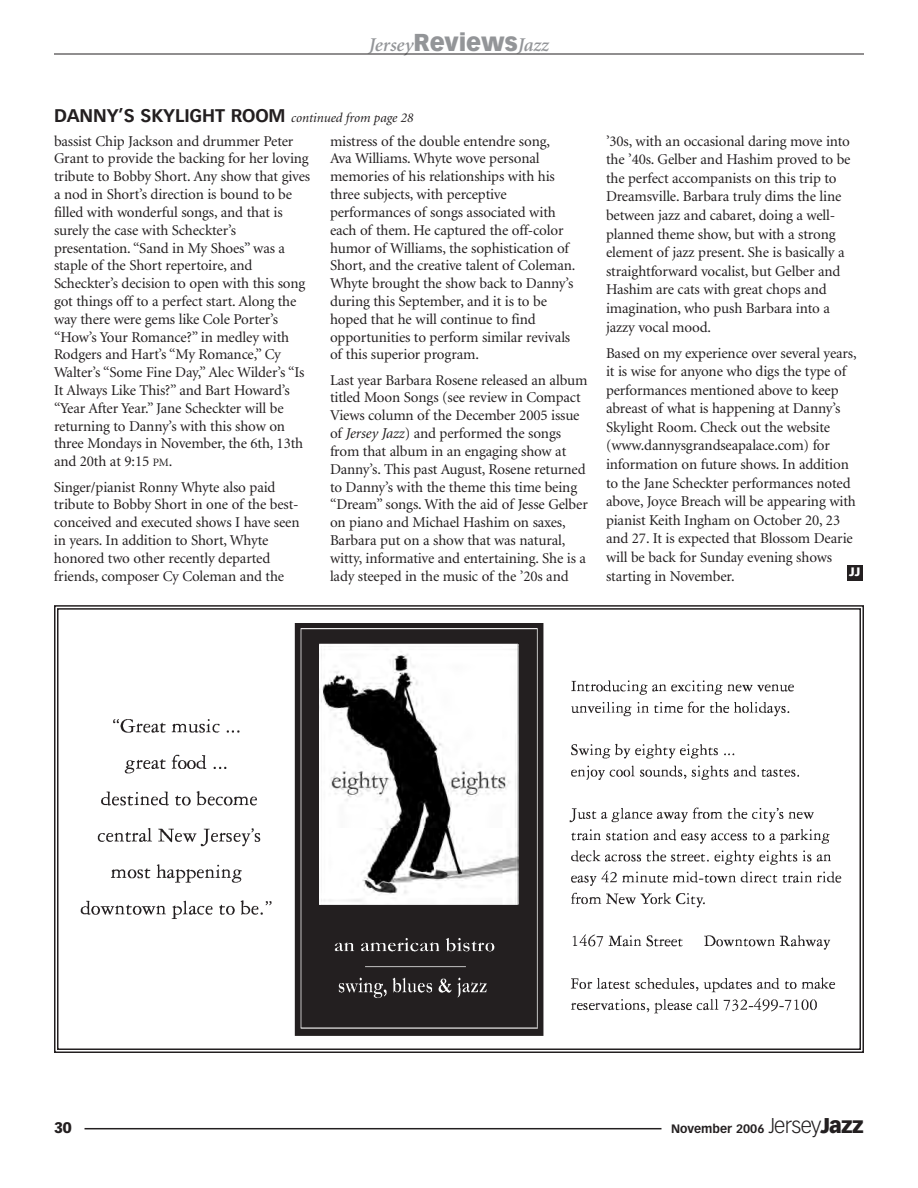
<style>
.page{position:relative;width:918px;height:1188px;background:#fff}
.page>*{position:absolute;margin:0;border:0;box-sizing:border-box;transform-origin:0 0}
.t1{font:italic 600 19.5px "Minion";color:#939598}
.t2{font:700 18px "Vectora LH";letter-spacing:-.005em;color:#231f20}
.t3{font:15px/17.9px "Minion";letter-spacing:-.01em;color:#231f20}
.t4{font:900 15px "Vectora LH";color:#231f20}
.t5{font:700 12px "Vectora LH";color:#231f20}
.t6{font:900 12px "Vectora LH";color:#fff}
.s1{font-family:"Vectora LH";font-weight:900;font-style:normal;font-size:24px}
.s2{font-family:"Minion";font-weight:400;font-style:italic;font-size:13.5px}
.s3{font-size:11.25px}
.s4{font-style:italic}
.s5{font-weight:300;font-size:21px}
.s6{font-weight:900;font-size:21px}
</style>
<div class="page">
<hr style="left:85px;top:1128px;width:577px;height:1px;background:#231f20">
<hr style="left:54px;top:54px;width:810px;height:1px;background:#231f20">
<svg style="left:54px;top:605px;width:810px;height:448px"></svg>
<div style="left:847px;top:565px;width:15px;height:16px;background:#231f20"></div>
<h1 class="t1" style="left:369px;top:37px;width:182px">Jersey<span class="s1">Reviews</span>Jazz</h1>
<p class="t2" style="left:54px;top:108px;width:361px">DANNY’S SKYLIGHT ROOM <span class="s2">continued from page 28</span></p>
<p class="t3" style="left:54px;top:133px;width:258px">bassist Chip Jackson and drummer Peter Grant to provide the backing for her loving tribute to Bobby Short. Any show that gives a nod in Short’s direction is bound to be filled with wonderful songs, and that is surely the case with Scheckter’s presentation. “Sand in My Shoes” was a staple of the Short repertoire, and Scheckter’s decision to open with this song got things off to a perfect start. Along the way there were gems like Cole Porter’s “How’s Your Romance?” in medley with Rodgers and Hart’s “My Romance,” Cy Walter’s “Some Fine Day,” Alec Wilder’s “Is It Always Like This?” and Bart Howard’s “Year After Year.” Jane Scheckter will be returning to Danny’s with this show on three Mondays in November, the 6th, 13th and 20th at 9:15 <span class="s3">PM</span>.</p>
<p class="t3" style="left:54px;top:479px;width:247px">Singer/pianist Ronny Whyte also paid tribute to Bobby Short in one of the best&shy;conceived and executed shows I have seen in years. In addition to Short, Whyte honored two other recently departed friends, composer Cy Coleman and the</p>
<p class="t3" style="left:330px;top:133px;width:247px">mistress of the double entendre song, Ava Williams. Whyte wove personal memories of his relationships with his three subjects, with perceptive performances of songs associated with each of them. He captured the off-color humor of Williams, the sophistication of Short, and the creative talent of Coleman.<br>Whyte brought the show back to Danny’s during this September, and it is to be hoped that he will continue to find opportunities to perform similar revivals of this superior program.</p>
<p class="t3" style="left:330px;top:372px;width:259px">Last year Barbara Rosene released an album titled Moon Songs (see review in Compact Views column of the December 2005 issue of <span class="s4">Jersey Jazz</span>) and performed the songs from that album in an engaging show at Danny’s. This past August, Rosene returned to Danny’s with the theme this time being “Dream” songs. With the aid of Jesse Gelber on piano and Michael Hashim on saxes, Barbara put on a show that was natural, witty, informative and entertaining. She is a lady steeped in the music of the ’20s and</p>
<p class="t3" style="left:606px;top:133px;width:246px;line-height:18.6px">’30s, with an occasional daring move into the ’40s. Gelber and Hashim proved to be the perfect accompanists on this trip to Dreamsville. Barbara truly dims the line between jazz and cabaret, doing a well&shy;planned theme show, but with a strong element of jazz present. She is basically a straightforward vocalist, but Gelber and Hashim are cats with great chops and imagination, who push Barbara into a jazzy vocal mood.</p>
<p class="t3" style="left:606px;top:345px;width:252px;line-height:18.6px">Based on my experience over several years, it is wise for anyone who digs the type of performances mentioned above to keep abreast of what is happening at Danny’s Skylight Room. Check out the website (www.dannysgrandseapalace.com) for information on future shows. In addition to the Jane Scheckter performances noted above, Joyce Breach will be appearing with pianist Keith Ingham on October 20, 23 and 27. It is expected that Blossom Dearie will be back for Sunday evening shows starting in November.</p>
<p class="t6" style="left:849px;top:567px;width:13px">JJ</p>
<p class="t4" style="left:54px;top:1121px;width:19px">30</p>
<p class="t5" style="left:671px;top:1124px;width:194px">November 2006 <span class="s5">Jersey</span><span class="s6">Jazz</span></p>
</div>
